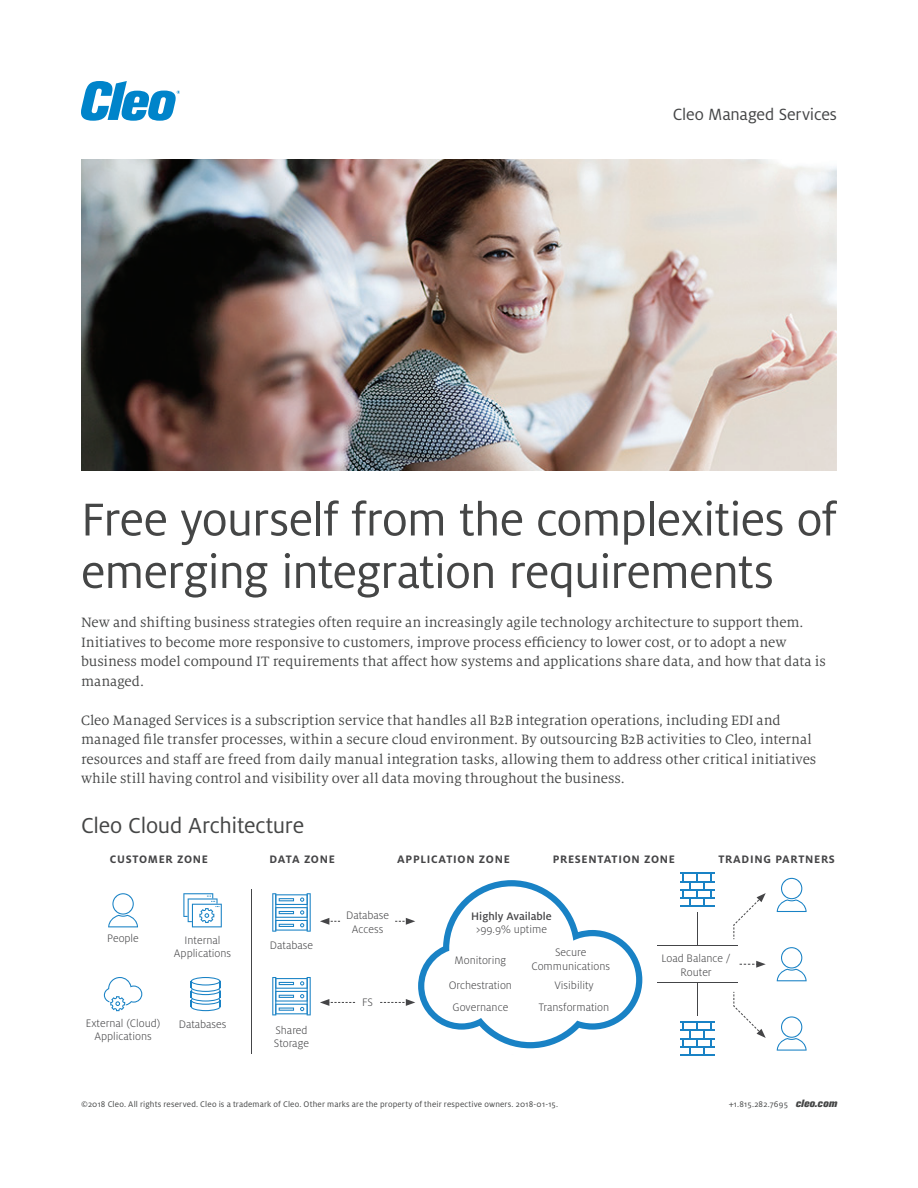
<style>
.page{position:relative;width:918px;height:1188px;background:#fff}
.page>*{position:absolute;margin:0;border:0;box-sizing:border-box;transform-origin:0 0}
.t1{font:51px/52.5px "Milo OT";letter-spacing:-.02em;color:#454646}
.t2{font:24px "Milo OT";letter-spacing:-.015em;color:#454646}
.t3{font:18px "Milo OT";letter-spacing:-.01em;color:#454647}
.t4{font:15px/19.5px "Milo Serif OT";color:#454646}
.t5{font:300 12px/13.5px "Milo OT";color:#454547;text-align:center}
.t6{font:700 12px "Milo OT";letter-spacing:.06em;color:#454547}
.t7{font:500 12px "Milo OT";color:#454547}
.t8{font:9px "Milo OT";letter-spacing:.015em;color:#454646}
.s1{font-family:"Akzidenz Grotesk Pro";font-weight:800;font-style:italic;font-size:10.5px}
</style>
<div class="page">
<img style="left:81px;top:159px;width:756px;height:312px">
<svg style="left:81px;top:81px;width:99px;height:40px"></svg>
<hr style="left:251px;top:890px;width:1px;height:164px;background:#444548">
<svg style="left:777px;top:947px;width:30px;height:34px"></svg>
<hr style="left:657px;top:945px;width:80px;height:1px;background:#444548">
<hr style="left:657px;top:983px;width:80px;height:1px;background:#444548">
<svg style="left:307px;top:893px;width:4px;height:39px"></svg>
<svg style="left:272px;top:893px;width:4px;height:39px"></svg>
<svg style="left:275px;top:894px;width:33px;height:37px"></svg>
<svg style="left:307px;top:977px;width:4px;height:38px"></svg>
<svg style="left:272px;top:977px;width:4px;height:38px"></svg>
<svg style="left:275px;top:978px;width:33px;height:36px"></svg>
<hr style="left:697px;top:983px;width:1px;height:33px;background:#444548">
<hr style="left:680px;top:1055px;width:34px;height:1px;background:#1982c5">
<hr style="left:680px;top:1022px;width:34px;height:1px;background:#1982c5">
<hr style="left:680px;top:1030px;width:34px;height:1px;background:#1982c5">
<hr style="left:680px;top:1038px;width:34px;height:1px;background:#1982c5">
<hr style="left:680px;top:1046px;width:34px;height:1px;background:#1982c5">
<svg style="left:682px;top:1023px;width:2px;height:7px"></svg>
<svg style="left:682px;top:1039px;width:2px;height:7px"></svg>
<hr style="left:697px;top:912px;width:1px;height:34px;background:#444548">
<hr style="left:680px;top:906px;width:34px;height:1px;background:#1982c5">
<hr style="left:680px;top:873px;width:34px;height:1px;background:#1982c5">
<hr style="left:680px;top:881px;width:34px;height:1px;background:#1982c5">
<hr style="left:680px;top:889px;width:34px;height:1px;background:#1982c5">
<hr style="left:680px;top:898px;width:34px;height:1px;background:#1982c5">
<svg style="left:682px;top:874px;width:2px;height:7px"></svg>
<svg style="left:682px;top:890px;width:2px;height:8px"></svg>
<svg style="left:777px;top:878px;width:30px;height:34px"></svg>
<svg style="left:777px;top:1016px;width:30px;height:35px"></svg>
<svg style="left:108px;top:893px;width:30px;height:34px"></svg>
<svg style="left:183px;top:893px;width:39px;height:34px"></svg>
<svg style="left:104px;top:977px;width:38px;height:34px"></svg>
<svg style="left:191px;top:977px;width:30px;height:34px"></svg>
<svg style="left:733px;top:893px;width:33px;height:47px"></svg>
<svg style="left:733px;top:991px;width:33px;height:47px"></svg>
<svg style="left:740px;top:961px;width:26px;height:7px"></svg>
<svg style="left:380px;top:880px;width:262px;height:168px"></svg>
<svg style="left:320px;top:918px;width:20px;height:7px"></svg>
<svg style="left:320px;top:999px;width:35px;height:7px"></svg>
<p class="t3" style="left:673px;top:105px;width:166px">Cleo Managed Services</p>
<h1 class="t1" style="left:81px;top:494px;width:757px">Free yourself from the complexities of emerging integration requirements</h1>
<p class="t4" style="left:81px;top:613px;width:746px">New and shifting business strategies often require an increasingly agile technology architecture to support them.<br>Initiatives to become more responsive to customers, improve process efficiency to lower cost, or to adopt a new business model compound IT requirements that affect how systems and applications share data, and how that data is managed.</p>
<p class="t4" style="left:81px;top:710px;width:737px">Cleo Managed Services is a subscription service that handles all B2B integration operations, including EDI and managed file transfer processes, within a secure cloud environment. By outsourcing B2B activities to Cleo, internal resources and staff are freed from daily manual integration tasks, allowing them to address other critical initiatives while still having control and visibility over all data moving throughout the business.</p>
<h2 class="t2" style="left:81px;top:812px;width:225px">Cleo Cloud Architecture</h2>
<p class="t6" style="left:110px;top:852px;width:99px">CUSTOMER ZONE</p>
<p class="t6" style="left:270px;top:852px;width:67px">DATA ZONE</p>
<p class="t6" style="left:397px;top:852px;width:114px">APPLICATION ZONE</p>
<p class="t6" style="left:553px;top:852px;width:124px">PRESENTATION ZONE</p>
<p class="t6" style="left:719px;top:852px;width:118px">TRADING PARTNERS</p>
<p class="t5" style="left:107px;top:932px;width:33px">People</p>
<p class="t5" style="left:174px;top:934px;width:59px">Internal<br>Applications</p>
<p class="t5" style="left:86px;top:1016px;width:76px">External (Cloud)<br>Applications</p>
<p class="t5" style="left:179px;top:1017px;width:49px">Databases</p>
<p class="t5" style="left:270px;top:939px;width:45px">Database</p>
<p class="t5" style="left:274px;top:1023px;width:36px;text-align:left">Shared<br>Storage</p>
<p class="t5" style="left:346px;top:909px;width:45px">Database<br>Access</p>
<p class="t7" style="left:471px;top:909px;width:82px">Highly Available</p>
<p class="t5" style="left:476px;top:923px;width:72px">&gt;99.9% uptime</p>
<p class="t5" style="left:449px;top:948px;width:65px;line-height:24.8px">Monitoring<br>Orchestration</p>
<p class="t5" style="left:661px;top:952px;width:71px">Load Balance /<br>Router</p>
<p class="t5" style="left:452px;top:1000px;width:57px">Governance</p>
<p class="t5" style="left:531px;top:946px;width:80px">Secure<br>Communications</p>
<p class="t5" style="left:539px;top:974px;width:72px;line-height:22px">Visibility<br>Transformation</p>
<p class="t5" style="left:362px;top:996px;width:13px">FS</p>
<p class="t8" style="left:81px;top:1099px;width:479px">©2018 Cleo. All rights reserved. Cleo is a trademark of Cleo. Other marks are the property of their respective owners. 2018-01-15.</p>
<p class="t8" style="left:729px;top:1099px;width:110px">+1.815.282.7695 <span class="s1">cleo.com</span></p>
</div>
